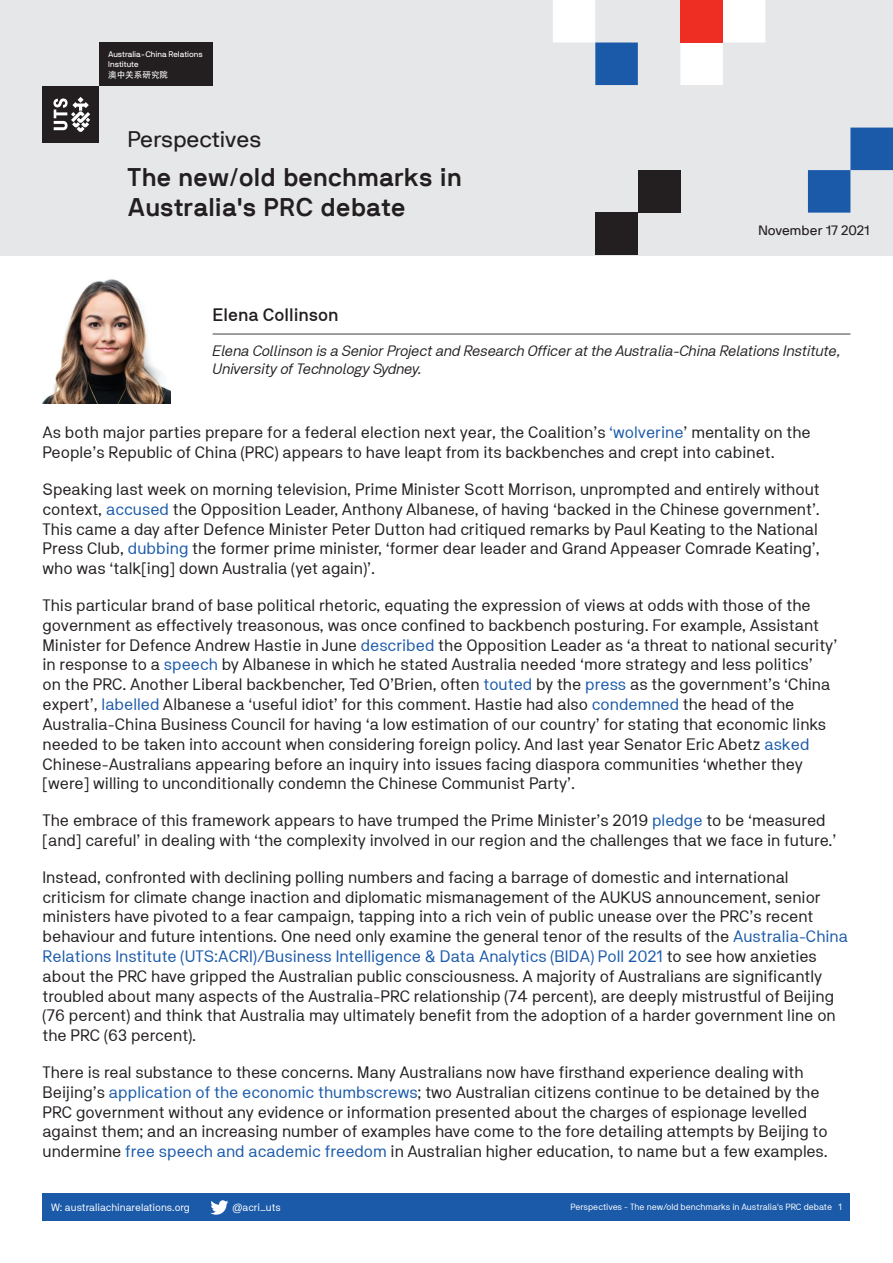
<style>
.page{position:relative;width:893px;height:1263px;background:#fff}
.page>*{position:absolute;margin:0;border:0;box-sizing:border-box;transform-origin:0 0}
.Heading_1{font:700 25.5px/30.6px "NB International Pro";color:#231f20}
.Heading_1-2{font:22.5px "NB International Pro";letter-spacing:-.01em;color:#231f20}
.Body_Copy_copy{font:500 18px "NB Akademie Std";color:#231f20}
.Body_Copy{font:16.5px/19.8px "NB Akademie Std";color:#231f20}
.Body_Copy-2{font:italic 15px/18px "NB Akademie Std";color:#231f20}
.Heading_1-3{font:13.5px "NB International Pro";color:#231f20}
.t1{font:10.5px "NB Akademie Std";color:#fff}
.t2{font:9px "NB Akademie Std";color:#fff}
.t3{font:8.55px "Adobe Heiti Std Regular G Bpc EUC H";color:#fff}
.t4{font:8.1px/9.8px "NB International Pro";color:#fff}
.s1{color:#1b5aa9}
</style>
<div class="page">
<div style="left:43px;top:1193px;width:807px;height:27px;background:#1b5aa9"></div>
<svg style="left:210px;top:1200px;width:18px;height:15px"></svg>
<div style="left:0;top:0;width:893px;height:255px;background:#e6e7e9"></div>
<svg style="left:553px;top:0;width:212px;height:43px"></svg>
<div style="left:680px;top:0;width:43px;height:43px;background:#ee2e22"></div>
<svg style="left:595px;top:43px;width:298px;height:170px"></svg>
<div style="left:638px;top:170px;width:42px;height:43px;background:#231f20"></div>
<div style="left:595px;top:213px;width:43px;height:42px;background:#231f20"></div>
<hr style="left:213px;top:334px;width:637px;height:1px;background:#3e3e3f">
<img style="left:43px;top:279px;width:127px;height:125px">
<div style="left:43px;top:86px;width:56px;height:56px;background:#231f20"></div>
<div style="left:99px;top:43px;width:114px;height:43px;background:#231f20"></div>
<svg style="left:53px;top:97px;width:37px;height:35px"></svg>
<p class="t4" style="left:108px;top:49px;width:96px">Australia-China Relations<br>Institute</p>
<p class="t3" style="left:108px;top:69px;width:62px">澳中关系研究院</p>
<p class="Heading_1-2" style="left:128px;top:125px;width:135px">Perspectives</p>
<p class="Heading_1" style="left:128px;top:161px;width:336px">The new/old benchmarks in<br>Australia's PRC debate</p>
<p class="Heading_1-3" style="left:758px;top:222px;width:113px">November 17 2021</p>
<p class="Body_Copy_copy" style="left:213px;top:304px;width:128px">Elena Collinson</p>
<p class="Body_Copy-2" style="left:213px;top:341px;width:629px">Elena Collinson is a Senior Project and Research Officer at the Australia-China Relations Institute,<br>University of Technology Sydney.</p>
<p class="Body_Copy" style="left:43px;top:423px;width:770px">As both major parties prepare for a federal election next year, the Coalition’s <span class="s1">‘wolverine</span>’ mentality on the<br>People’s Republic of China (PRC) appears to have leapt from its backbenches and crept into cabinet.</p>
<p class="Body_Copy" style="left:43px;top:479px;width:779px">Speaking last week on morning television, Prime Minister Scott Morrison, unprompted and entirely without context, <span class="s1">accused</span> the Opposition Leader, Anthony Albanese, of having ‘backed in the Chinese government’.<br>This came a day after Defence Minister Peter Dutton had critiqued remarks by Paul Keating to the National Press Club, <span class="s1">dubbing</span> the former prime minister, ‘former dear leader and Grand Appeaser Comrade Keating’, who was ‘talk[ing] down Australia (yet again)’.</p>
<p class="Body_Copy" style="left:43px;top:595px;width:796px">This particular brand of base political rhetoric, equating the expression of views at odds with those of the government as effectively treasonous, was once confined to backbench posturing. For example, Assistant Minister for Defence Andrew Hastie in June <span class="s1">described</span> the Opposition Leader as ‘a threat to national security’ in response to a <span class="s1">speech</span> by Albanese in which he stated Australia needed ‘more strategy and less politics’<br>on the PRC. Another Liberal backbencher, Ted O’Brien, often <span class="s1">touted</span> by the <span class="s1">press</span> as the government’s ‘China expert’, <span class="s1">labelled</span> Albanese a ‘useful idiot’ for this comment. Hastie had also <span class="s1">condemned</span> the head of the Australia-China Business Council for having ‘a low estimation of our country’ for stating that economic links needed to be taken into account when considering foreign policy. And last year Senator Eric Abetz <span class="s1">asked </span>Chinese-Australians appearing before an inquiry into issues facing diaspora communities ‘whether they [were] willing to unconditionally condemn the Chinese Communist Party’.</p>
<p class="Body_Copy" style="left:43px;top:810px;width:795px">The embrace of this framework appears to have trumped the Prime Minister’s 2019 <span class="s1">pledge</span> to be ‘measured [and] careful’ in dealing with ‘the complexity involved in our region and the challenges that we face in future.’</p>
<p class="Body_Copy" style="left:43px;top:867px;width:807px">Instead, confronted with declining polling numbers and facing a barrage of domestic and international criticism for climate change inaction and diplomatic mismanagement of the AUKUS announcement, senior ministers have pivoted to a fear campaign, tapping into a rich vein of public unease over the PRC’s recent behaviour and future intentions. One need only examine the general tenor of the results of the <span class="s1">Australia-China Relations Institute (UTS:ACRI)/Business Intelligence &amp; Data Analytics (BIDA) Poll 2021</span> to see how anxieties about the PRC have gripped the Australian public consciousness. A majority of Australians are significantly troubled about many aspects of the Australia-PRC relationship (74 percent), are deeply mistrustful of Beijing (76 percent) and think that Australia may ultimately benefit from the adoption of a harder government line on the PRC (63 percent).</p>
<p class="Body_Copy" style="left:43px;top:1062px;width:787px">There is real substance to these concerns. Many Australians now have firsthand experience dealing with Beijing’s <span class="s1">application of the economic thumbscrews</span>; two Australian citizens continue to be detained by the PRC government without any evidence or information presented about the charges of espionage levelled against them; and an increasing number of examples have come to the fore detailing attempts by Beijing to undermine <span class="s1">free speech and academic freedom</span> in Australian higher education, to name but a few examples.</p>
<p class="t1" style="left:51px;top:1201px;width:140px">W: australiachinarelations.org</p>
<p class="t1" style="left:233px;top:1201px;width:50px">@acri_uts</p>
<p class="t2" style="left:571px;top:1202px;width:273px">Perspectives - The new/old benchmarks in Australia's PRC debate 1</p>
</div>
